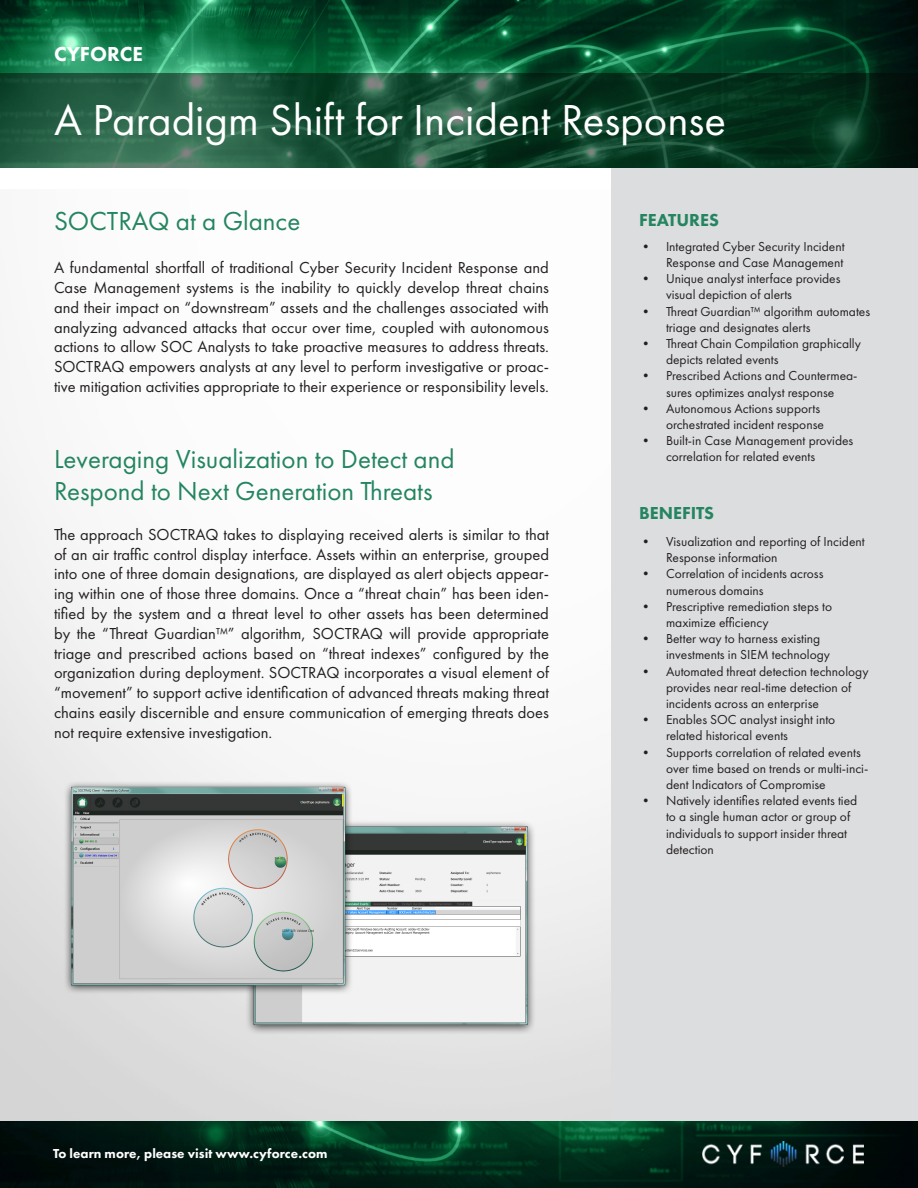
<style>
.page{position:relative;width:918px;height:1188px;background:#fff}
.page>*{position:absolute;margin:0;border:0;box-sizing:border-box;transform-origin:0 0}
.t1{font:45px "Futura PT";color:#fff}
.t2{font:27px/32.4px "Futura PT";color:#248560}
.t3{font:800 21px "Futura PT";color:#fff}
.t4{font:800 18px "Futura PT";color:#248560}
.t5{font:16.5px/19.8px "Futura PT";color:#231f20;text-align:justify}
.t6{font:13.5px/16.2px "Futura PT";color:#231f20}
.t7{font:800 13.5px "Futura PT";color:#fff}
</style>
<div class="page">
<div style="left:612px;top:167px;width:306px;height:954px;background:#dcdddf"></div>
<img style="left:0;top:1121px;width:918px;height:67px">
<img style="left:0;top:0;width:918px;height:167px">
<img style="left:1px;top:74px;width:916px;height:93px">
<img style="left:702px;top:1141px;width:162px;height:26px">
<img style="left:54px;top:771px;width:504px;height:279px">
<p class="t3" style="left:54px;top:40px;width:91px">CYFORCE</p>
<p class="t1" style="left:54px;top:94px;width:674px">A Paradigm Shift for Incident Response</p>
<p class="t2" style="left:54px;top:205px;width:248px">SOCTRAQ at a Glance</p>
<p class="t5" style="left:54px;top:258px;width:497px">A fundamental shortfall of traditional Cyber Security Incident Response and Case Management systems is the inability to quickly develop threat chains and their impact on “downstream” assets and the challenges associated with analyzing advanced attacks that occur over time, coupled with autonomous actions to allow SOC Analysts to take proactive measures to address threats.<br>SOCTRAQ empowers analysts at any level to perform investigative or proac&shy;tive mitigation activities appropriate to their experience or responsibility levels.</p>
<p class="t2" style="left:54px;top:443px;width:402px">Leveraging Visualization to Detect and<br>Respond to Next Generation Threats</p>
<p class="t5" style="left:54px;top:524px;width:497px">The approach SOCTRAQ takes to displaying received alerts is similar to that of an air traffic control display interface. Assets within an enterprise, grouped into one of three domain designations, are displayed as alert objects appear&shy;ing within one of those three domains. Once a “threat chain” has been iden&shy;tified by the system and a threat level to other assets has been determined by the “Threat Guardian™” algorithm, SOCTRAQ will provide appropriate triage and prescribed actions based on “threat indexes” configured by the organization during deployment. SOCTRAQ incorporates a visual element of “movement” to support active identification of advanced threats making threat chains easily discernible and ensure communication of emerging threats does not require extensive investigation.</p>
<p class="t4" style="left:639px;top:208px;width:82px">FEATURES</p>
<p class="t6" style="left:639px;top:238px;width:207px;text-align:right">• Integrated Cyber Security Incident<br>Response and Case Management</p>
<p class="t6" style="left:666px;top:271px;width:176px;text-indent:-27px">• Unique analyst interface provides visual depiction of alerts</p>
<p class="t6" style="left:666px;top:303px;width:206px;text-indent:-27px">• Threat Guardian™ algorithm automates triage and designates alerts</p>
<p class="t6" style="left:666px;top:335px;width:197px;text-indent:-27px">• Threat Chain Compilation graphically depicts related events</p>
<p class="t6" style="left:639px;top:368px;width:220px;text-align:center">• Prescribed Actions and Countermea&shy;sures optimizes analyst response</p>
<p class="t6" style="left:639px;top:400px;width:186px;text-align:right">• Autonomous Actions supports orchestrated incident response</p>
<p class="t6" style="left:666px;top:433px;width:189px;text-indent:-27px">• Built-in Case Management provides correlation for related events</p>
<p class="t4" style="left:639px;top:502px;width:76px">BENEFITS</p>
<p class="t6" style="left:666px;top:533px;width:200px;text-indent:-27px">• Visualization and reporting of Incident<br>Response information</p>
<p class="t6" style="left:666px;top:566px;width:159px;text-indent:-27px">• Correlation of incidents across numerous domains</p>
<p class="t6" style="left:666px;top:598px;width:168px;text-indent:-27px">• Prescriptive remediation steps to maximize efficiency</p>
<p class="t6" style="left:666px;top:631px;width:166px;text-indent:-27px">• Better way to harness existing investments in SIEM technology</p>
<p class="t6" style="left:666px;top:663px;width:204px;text-indent:-27px">• Automated threat detection technology provides near real-time detection of incidents across an enterprise</p>
<p class="t6" style="left:666px;top:712px;width:171px;text-indent:-27px">• Enables SOC analyst insight into related historical events</p>
<p class="t6" style="left:666px;top:744px;width:204px;text-indent:-27px">• Supports correlation of related events over time based on trends or multi-inci&shy;dent Indicators of Compromise</p>
<p class="t6" style="left:666px;top:793px;width:193px;text-indent:-27px">• Natively identifies related events tied to a single human actor or group of individuals to support insider threat detection</p>
<p class="t7" style="left:53px;top:1145px;width:276px">To learn more, please visit www.cyforce.com</p>
</div>
